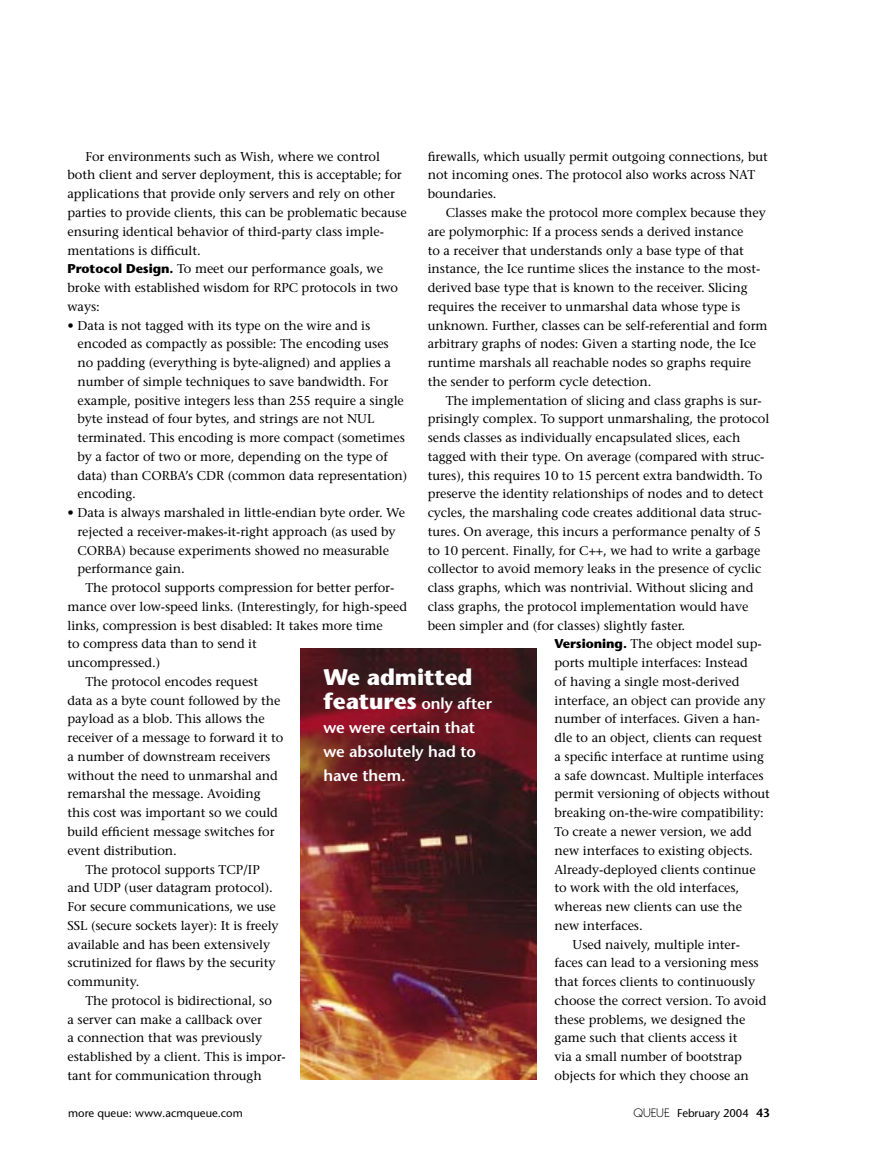
<style>
.page{position:relative;width:878px;height:1175px;background:#fff}
.page>*{position:absolute;margin:0;border:0;box-sizing:border-box;transform-origin:0 0}
.t1{font:700 22.5px "Stone Sans";letter-spacing:-.005em;color:#fff}
.t2{font:600 15.75px/24px "Stone Sans";letter-spacing:-.005em;color:#fff}
.Queue_body_copy{font:12.75px/18.8px "Stone Serif";letter-spacing:-.005em;color:#000}
.Queue_body_copy-no_indent{font:12.75px/18.8px "Stone Serif";letter-spacing:-.005em;color:#000}
.t3{font:11.25px "Stone Sans";letter-spacing:.005em;color:#000}
.s1{font-family:"Stone Sans";font-weight:700}
.s2{font-weight:700;font-size:22.5px}
.s3{font-family:"Wade Sans Light Plain";font-size:12.75px}
.s4{font-weight:600;font-size:12px}
</style>
<div class="page">
<img style="left:301px;top:648px;width:235px;height:431px">
<p class="Queue_body_copy" style="left:68px;top:147px;width:340px;text-indent:18px">For environments such as Wish, where we control both client and server deployment, this is acceptable; for applications that provide only servers and rely on other parties to provide clients, this can be problematic because ensuring identical behavior of third-party class imple&shy;mentations is difficult.</p>
<p class="Queue_body_copy-no_indent" style="left:68px;top:259px;width:332px"><span class="s1">Protocol Design.</span> To meet our performance goals, we broke with established wisdom for RPC protocols in two ways:</p>
<p class="Queue_body_copy-no_indent" style="left:77px;top:315px;width:331px;text-indent:-10px">• Data is not tagged with its type on the wire and is encoded as compactly as possible: The encoding uses no padding (everything is byte-aligned) and applies a number of simple techniques to save bandwidth. For example, positive integers less than 255 require a single byte instead of four bytes, and strings are not NUL terminated. This encoding is more compact (sometimes by a factor of two or more, depending on the type of data) than CORBA’s CDR (common data representation) encoding.</p>
<p class="Queue_body_copy-no_indent" style="left:77px;top:503px;width:329px;text-indent:-10px">• Data is always marshaled in little-endian byte order. We rejected a receiver-makes-it-right approach (as used by CORBA) because experiments showed no measurable performance gain.</p>
<p class="Queue_body_copy" style="left:68px;top:578px;width:341px;text-indent:18px">The protocol supports compression for better perfor&shy;mance over low-speed links. (Interestingly, for high-speed links, compression is best disabled: It takes more time<br>to compress data than to send it<br>uncompressed.)</p>
<p class="Queue_body_copy" style="left:68px;top:672px;width:217px;text-indent:18px">The protocol encodes request data as a byte count followed by the payload as a blob. This allows the receiver of a message to forward it to a number of downstream receivers without the need to unmarshal and remarshal the message. Avoiding this cost was important so we could build efficient message switches for event distribution.</p>
<p class="Queue_body_copy" style="left:68px;top:859px;width:213px;text-indent:18px">The protocol supports TCP/IP and UDP (user datagram protocol).<br>For secure communications, we use<br>SSL (secure sockets layer): It is freely available and has been extensively scrutinized for flaws by the security community.</p>
<p class="Queue_body_copy" style="left:68px;top:990px;width:220px;text-indent:18px">The protocol is bidirectional, so<br>a server can make a callback over<br>a connection that was previously established by a client. This is impor&shy;tant for communication through</p>
<p class="Queue_body_copy" style="left:428px;top:147px;width:342px">firewalls, which usually permit outgoing connections, but not incoming ones. The protocol also works across NAT boundaries.</p>
<p class="Queue_body_copy" style="left:428px;top:203px;width:341px;text-indent:18px">Classes make the protocol more complex because they are polymorphic: If a process sends a derived instance<br>to a receiver that understands only a base type of that instance, the Ice runtime slices the instance to the most&shy;derived base type that is known to the receiver. Slicing requires the receiver to unmarshal data whose type is unknown. Further, classes can be self-referential and form arbitrary graphs of nodes: Given a starting node, the Ice runtime marshals all reachable nodes so graphs require the sender to perform cycle detection.</p>
<p class="Queue_body_copy" style="left:428px;top:390px;width:343px;text-indent:18px">The implementation of slicing and class graphs is sur&shy;prisingly complex. To support unmarshaling, the protocol sends classes as individually encapsulated slices, each tagged with their type. On average (compared with struc&shy;tures), this requires 10 to 15 percent extra bandwidth. To preserve the identity relationships of nodes and to detect cycles, the marshaling code creates additional data struc&shy;tures. On average, this incurs a performance penalty of 5 to 10 percent. Finally, for C++, we had to write a garbage collector to avoid memory leaks in the presence of cyclic class graphs, which was nontrivial. Without slicing and class graphs, the protocol implementation would have been simpler and (for classes) slightly faster.</p>
<p class="Queue_body_copy-no_indent" style="left:554px;top:634px;width:217px"><span class="s1">Versioning.</span> The object model sup&shy;ports multiple interfaces: Instead<br>of having a single most-derived interface, an object can provide any number of interfaces. Given a han&shy;dle to an object, clients can request a specific interface at runtime using a safe downcast. Multiple interfaces permit versioning of objects without breaking on-the-wire compatibility:<br>To create a newer version, we add new interfaces to existing objects.<br>Already-deployed clients continue to work with the old interfaces, whereas new clients can use the new interfaces.</p>
<p class="Queue_body_copy" style="left:554px;top:934px;width:213px;text-indent:18px">Used naively, multiple inter&shy;faces can lead to a versioning mess that forces clients to continuously choose the correct version. To avoid these problems, we designed the game such that clients access it<br>via a small number of bootstrap objects for which they choose an</p>
<p class="t1" style="left:323px;top:663px;width:151px">We admitted</p>
<p class="t2" style="left:323px;top:691px;width:170px"><span class="s2">features</span> only after we were certain that we absolutely had to have them.</p>
<p class="t3" style="left:68px;top:1106px;width:176px">more queue: www.acmqueue.com</p>
<p class="t3" style="left:633px;top:1106px;width:138px"><span class="s3">QUEUE</span> February 2004 <span class="s4">43</span></p>
</div>
